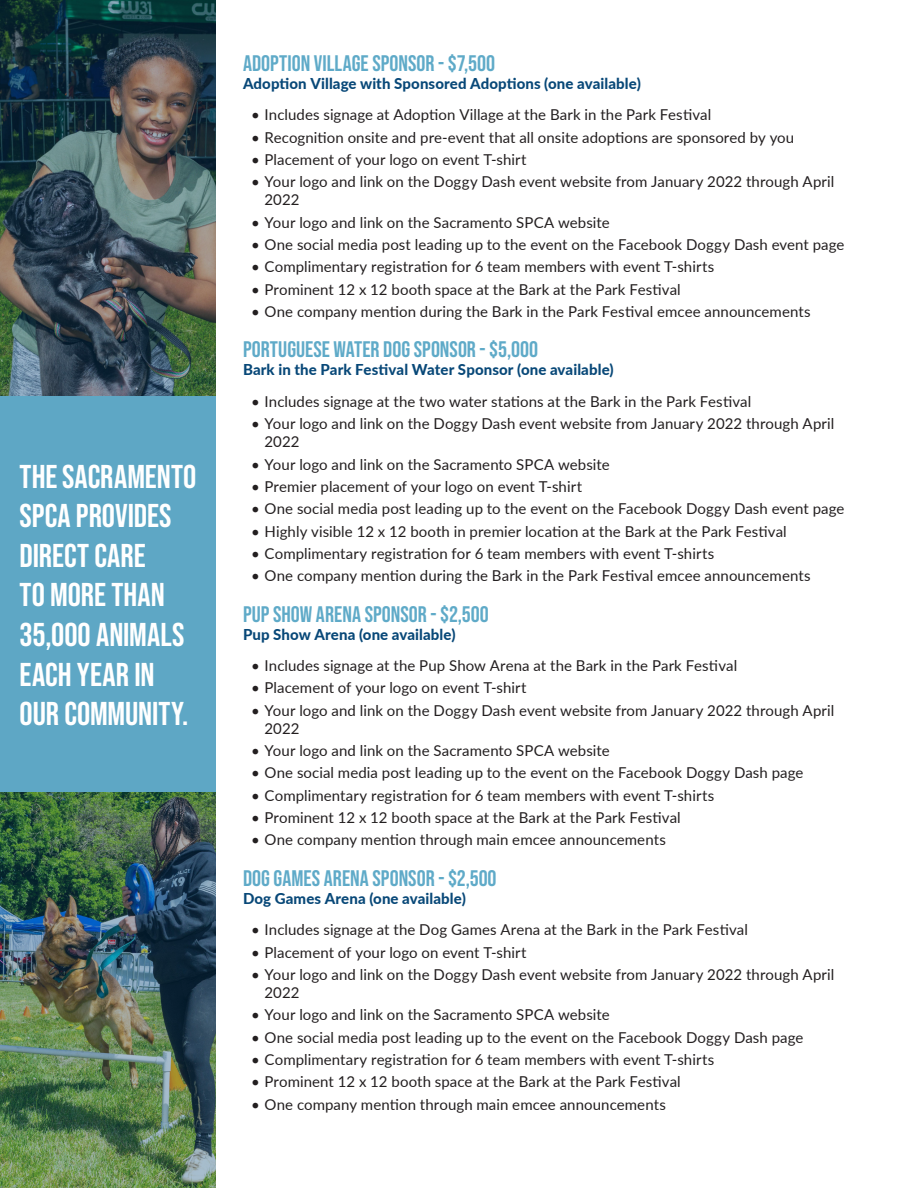
<style>
.page{position:relative;width:918px;height:1188px;background:#fff}
.page>*{position:absolute;margin:0;border:0;box-sizing:border-box;transform-origin:0 0}
.t1{font:33px/39.6px "Bebas Neue";color:#fff}
.t2{font:22.5px "Bebas Neue";color:#5faac8}
.t3{font:15px/18px "Lato";letter-spacing:.005em;color:#231f20}
.t4{font:800 15px "Lato";letter-spacing:.01em;color:#084878}
</style>
<div class="page">
<div style="left:0;top:396px;width:216px;height:396px;background:#5ea7c5"></div>
<img style="left:0;top:0;width:216px;height:396px">
<img style="left:0;top:792px;width:216px;height:396px">
<p class="t1" style="left:20px;top:456px;width:178px">THE SACRAMENTO<br>SPCA PROVIDES<br>DIRECT CARE<br>TO MORE THAN<br>35,000 ANIMALS<br>EACH YEAR IN<br>OUR COMMUNITY.</p>
<p class="t2" style="left:243px;top:50px;width:254px">ADOPTION VILLAGE SPONSOR - $7,500</p>
<p class="t4" style="left:243px;top:72px;width:399px">Adoption Village with Sponsored Adoptions (one available)</p>
<p class="t3" style="left:251px;top:105px;width:462px">• Includes signage at Adoption Village at the Bark in the Park Festival</p>
<p class="t3" style="left:251px;top:128px;width:545px">• Recognition onsite and pre-event that all onsite adoptions are sponsored by you</p>
<p class="t3" style="left:251px;top:150px;width:277px">• Placement of your logo on event T-shirt</p>
<p class="t3" style="left:265px;top:172px;width:571px;text-indent:-14px">• Your logo and link on the Doggy Dash event website from January 2022 through April<br>2022</p>
<p class="t3" style="left:251px;top:213px;width:360px">• Your logo and link on the Sacramento SPCA website</p>
<p class="t3" style="left:251px;top:235px;width:595px">• One social media post leading up to the event on the Facebook Doggy Dash event page</p>
<p class="t3" style="left:251px;top:257px;width:465px">• Complimentary registration for 6 team members with event T-shirts</p>
<p class="t3" style="left:251px;top:280px;width:431px">• Prominent 12 x 12 booth space at the Bark at the Park Festival</p>
<p class="t3" style="left:251px;top:302px;width:561px">• One company mention during the Bark in the Park Festival emcee announcements</p>
<p class="t2" style="left:243px;top:337px;width:297px">PORTUGUESE WATER DOG SPONSOR - $5,000</p>
<p class="t4" style="left:243px;top:359px;width:372px">Bark in the Park Festival Water Sponsor (one available)</p>
<p class="t3" style="left:251px;top:392px;width:502px">• Includes signage at the two water stations at the Bark in the Park Festival</p>
<p class="t3" style="left:265px;top:414px;width:571px;text-indent:-14px">• Your logo and link on the Doggy Dash event website from January 2022 through April<br>2022</p>
<p class="t3" style="left:251px;top:454px;width:360px">• Your logo and link on the Sacramento SPCA website</p>
<p class="t3" style="left:251px;top:477px;width:332px">• Premier placement of your logo on event T-shirt</p>
<p class="t3" style="left:251px;top:499px;width:595px">• One social media post leading up to the event on the Facebook Doggy Dash event page</p>
<p class="t3" style="left:251px;top:521px;width:537px">• Highly visible 12 x 12 booth in premier location at the Bark at the Park Festival</p>
<p class="t3" style="left:251px;top:544px;width:465px">• Complimentary registration for 6 team members with event T-shirts</p>
<p class="t3" style="left:251px;top:566px;width:561px">• One company mention during the Bark in the Park Festival emcee announcements</p>
<p class="t2" style="left:243px;top:601px;width:247px">PUP SHOW ARENA SPONSOR - $2,500</p>
<p class="t4" style="left:243px;top:623px;width:214px">Pup Show Arena (one available)</p>
<p class="t3" style="left:251px;top:656px;width:488px">• Includes signage at the Pup Show Arena at the Bark in the Park Festival</p>
<p class="t3" style="left:251px;top:678px;width:277px">• Placement of your logo on event T-shirt</p>
<p class="t3" style="left:265px;top:701px;width:571px;text-indent:-14px">• Your logo and link on the Doggy Dash event website from January 2022 through April<br>2022</p>
<p class="t3" style="left:251px;top:741px;width:360px">• Your logo and link on the Sacramento SPCA website</p>
<p class="t3" style="left:251px;top:763px;width:554px">• One social media post leading up to the event on the Facebook Doggy Dash page</p>
<p class="t3" style="left:251px;top:786px;width:465px">• Complimentary registration for 6 team members with event T-shirts</p>
<p class="t3" style="left:251px;top:808px;width:431px">• Prominent 12 x 12 booth space at the Bark at the Park Festival</p>
<p class="t3" style="left:251px;top:830px;width:416px">• One company mention through main emcee announcements</p>
<p class="t2" style="left:243px;top:865px;width:255px">DOG GAMES ARENA SPONSOR - $2,500</p>
<p class="t4" style="left:243px;top:887px;width:224px">Dog Games Arena (one available)</p>
<p class="t3" style="left:251px;top:920px;width:498px">• Includes signage at the Dog Games Arena at the Bark in the Park Festival</p>
<p class="t3" style="left:251px;top:943px;width:277px">• Placement of your logo on event T-shirt</p>
<p class="t3" style="left:265px;top:965px;width:571px;text-indent:-14px">• Your logo and link on the Doggy Dash event website from January 2022 through April<br>2022</p>
<p class="t3" style="left:251px;top:1005px;width:360px">• Your logo and link on the Sacramento SPCA website</p>
<p class="t3" style="left:251px;top:1028px;width:554px">• One social media post leading up to the event on the Facebook Doggy Dash page</p>
<p class="t3" style="left:251px;top:1050px;width:465px">• Complimentary registration for 6 team members with event T-shirts</p>
<p class="t3" style="left:251px;top:1072px;width:431px">• Prominent 12 x 12 booth space at the Bark at the Park Festival</p>
<p class="t3" style="left:251px;top:1095px;width:416px">• One company mention through main emcee announcements</p>
</div>
